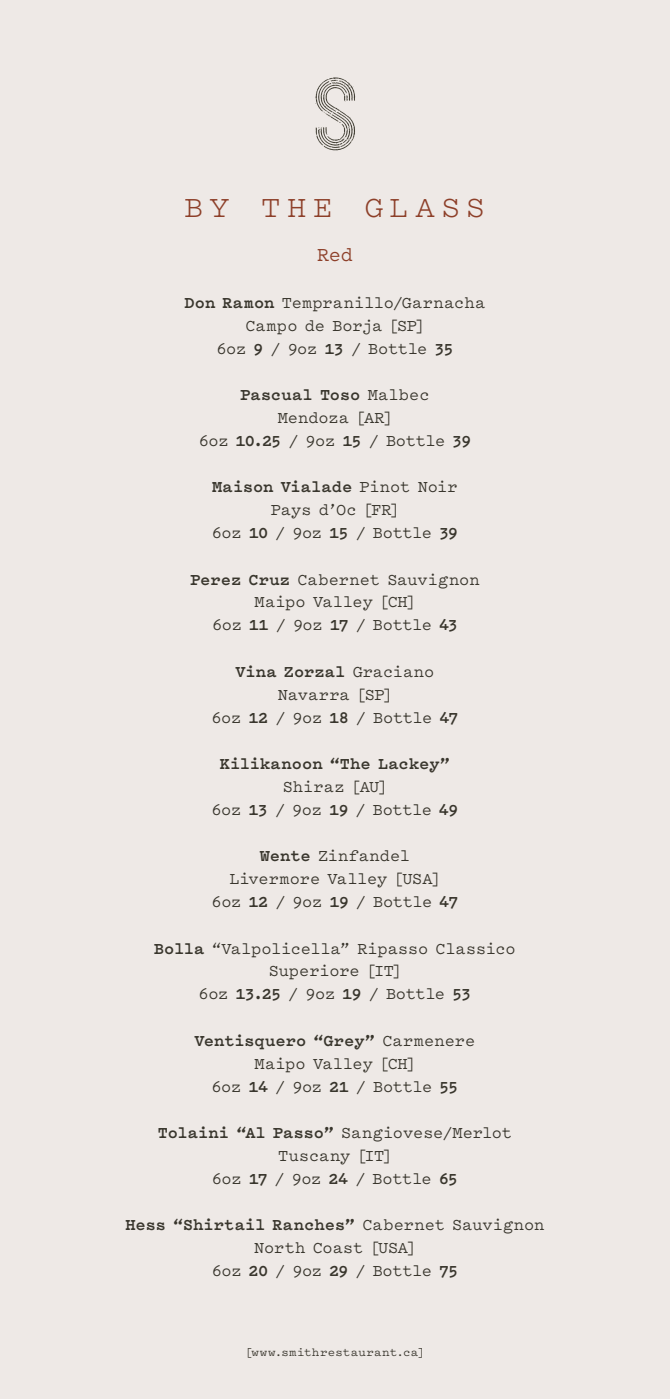
<style>
.page{position:relative;width:670px;height:1399px;background:#eee9e6}
.page>*{position:absolute;margin:0;border:0;box-sizing:border-box;transform-origin:0 0}
.t1{font:31.5px "Pitch";letter-spacing:.205em;color:#98462e}
.t2{font:500 21px "Pitch";color:#98462e;scale:.95 1}
.t3{font:500 17.5px/22.9px "Pitch";letter-spacing:-.015em;color:#3e3c32;text-align:center;scale:.95 1}
.t4{font:700 17.5px "Pitch";letter-spacing:.005em;color:#3e3c32;scale:.95 1}
.t5{font:500 12.25px "Pitch";letter-spacing:.02em;color:#3e3c32}
.s1{font-weight:700}
</style>
<div class="page">
<img style="left:315px;top:77px;width:41px;height:74px">
<h1 class="t1" style="left:185px;top:186px;width:302px">BY THE GLASS</h1>
<p class="t2" style="left:317px;top:240px;width:39px">Red</p>
<p class="t3" style="left:185px;top:290px;width:318px"><span class="s1">Don Ramon</span> Tempranillo/Garnacha<br>Campo de Borja [SP]<br>6oz <span class="s1">9</span> / 9oz <span class="s1">13</span> / Bottle <span class="s1">35</span></p>
<p class="t3" style="left:199px;top:382px;width:288px"><span class="s1">Pascual Toso</span> Malbec<br>Mendoza [AR]<br>6oz <span class="s1">10.25</span> / 9oz <span class="s1">15</span> / Bottle <span class="s1">39</span></p>
<p class="t3" style="left:212px;top:475px;width:261px"><span class="s1">Maison Vialade</span> Pinot Noir<br>Pays d’Oc [FR]<br>6oz <span class="s1">10</span> / 9oz <span class="s1">15</span> / Bottle <span class="s1">39</span></p>
<p class="t3" style="left:190px;top:567px;width:306px"><span class="s1">Perez Cruz</span> Cabernet Sauvignon<br>Maipo Valley [CH]<br>6oz <span class="s1">11</span> / 9oz <span class="s1">17</span> / Bottle <span class="s1">43</span></p>
<p class="t3" style="left:211px;top:659px;width:261px"><span class="s1">Vina Zorzal</span> Graciano<br>Navarra [SP]<br>6oz <span class="s1">12</span> / 9oz <span class="s1">18</span> / Bottle <span class="s1">47</span></p>
<p class="t4" style="left:220px;top:752px;width:244px">Kilikanoon “The Lackey”</p>
<p class="t3" style="left:211px;top:774px;width:261px">Shiraz [AU]<br>6oz <span class="s1">13</span> / 9oz <span class="s1">19</span> / Bottle <span class="s1">49</span></p>
<p class="t3" style="left:212px;top:844px;width:261px"><span class="s1">Wente</span> Zinfandel<br>Livermore Valley [USA]<br>6oz <span class="s1">12</span> / 9oz <span class="s1">19</span> / Bottle <span class="s1">47</span></p>
<p class="t3" style="left:154px;top:936px;width:382px"><span class="s1">Bolla</span> “Valpolicella” Ripasso Classico<br>Superiore [IT]<br>6oz <span class="s1">13.25</span> / 9oz <span class="s1">19</span> / Bottle <span class="s1">53</span></p>
<p class="t3" style="left:195px;top:1028px;width:297px"><span class="s1">Ventisquero “Grey”</span> Carmenere<br>Maipo Valley [CH]<br>6oz <span class="s1">14</span> / 9oz <span class="s1">21</span> / Bottle <span class="s1">55</span></p>
<p class="t3" style="left:158px;top:1120px;width:374px"><span class="s1">Tolaini “Al Passo”</span> Sangiovese/Merlot<br>Tuscany [IT]<br>6oz <span class="s1">17</span> / 9oz <span class="s1">24</span> / Bottle <span class="s1">65</span></p>
<p class="t3" style="left:125px;top:1213px;width:442px"><span class="s1">Hess “Shirtail Ranches”</span> Cabernet Sauvignon<br>North Coast [USA]<br>6oz <span class="s1">20</span> / 9oz <span class="s1">29</span> / Bottle <span class="s1">75</span></p>
<p class="t5" style="left:245px;top:1344px;width:180px">[www.smithrestaurant.ca]</p>
</div>
